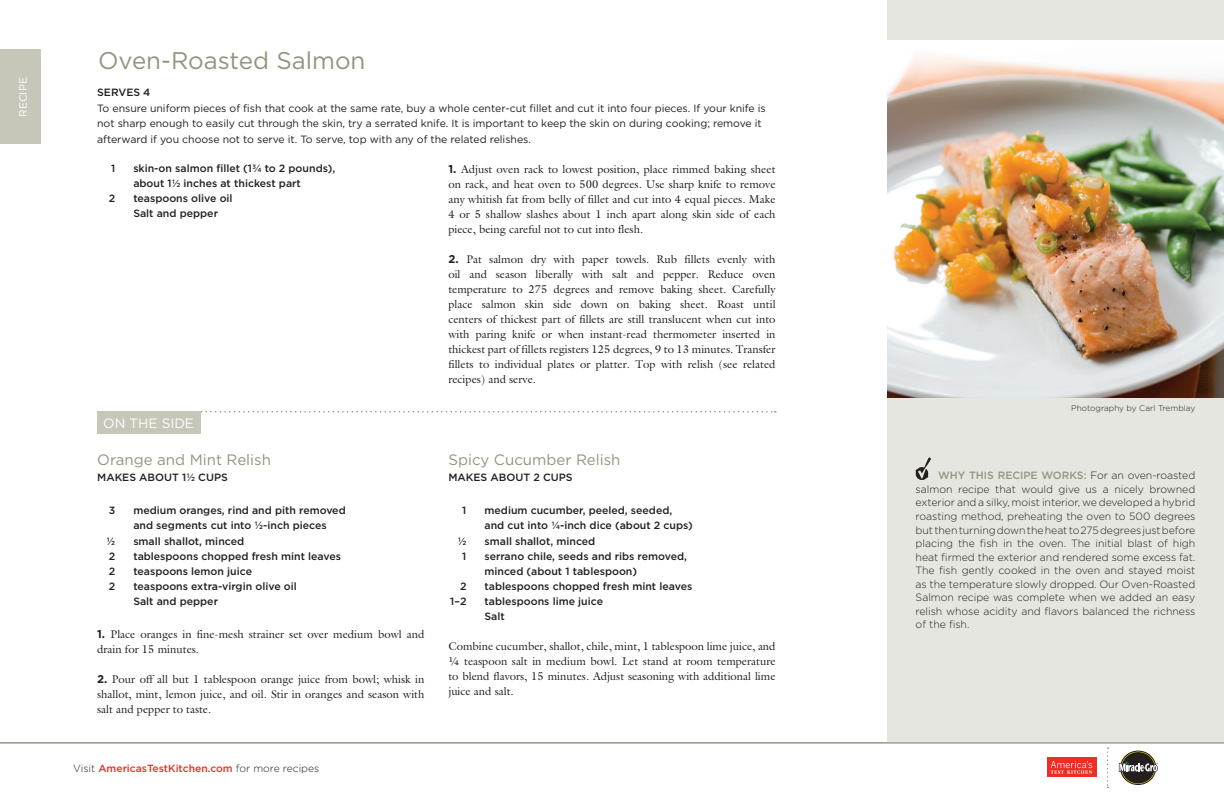
<style>
.page{position:relative;width:1224px;height:792px;background:#fff}
.page>*{position:absolute;margin:0;border:0;box-sizing:border-box;transform-origin:0 0}
.t1{font:24.2px "Gotham";color:#95937f}
.t2{font:15px "Gotham";color:#95937f}
.t3{font:13.6px "Gotham";color:#fff}
.t4{font:11.2px/15px "ITC Galliard OTF";color:#231f20;text-align:justify}
.t5{font:500 10.6px/15px "Gotham";color:#231f20}
.t6{font:300 10.6px/13.6px "Gotham";letter-spacing:-.005em;color:#231f20;text-align:justify}
.t7{font:10.6px/15.8px "Gotham";letter-spacing:-.005em;color:#231f20}
.t8{font:10.6px "Gotham";color:#fff}
.t9{font:500 10.4px "Gotham";color:#ee2e22}
.t10{font:300 8.2px "Gotham";color:#231f20}
.s1{font-family:"Gotham";font-weight:700}
.s2{font-weight:300;color:#231f20}
.s3{font-weight:500;color:#95937f}
</style>
<div class="page">
<svg style="left:1120px;top:751px;width:36px;height:34px"></svg>
<svg style="left:1119px;top:752px;width:39px;height:32px"></svg>
<svg style="left:1107px;top:747px;width:2px;height:41px"></svg>
<div style="left:1047px;top:757px;width:49px;height:20px;background:#ee2e22"></div>
<svg style="left:1051px;top:761px;width:41px;height:13px"></svg>
<svg style="left:201px;top:411px;width:575px;height:2px"></svg>
<div style="left:887px;top:0;width:337px;height:743px;background:#e6e6e1"></div>
<img style="left:887px;top:40px;width:337px;height:357px">
<svg style="left:915px;top:457px;width:16px;height:23px"></svg>
<div style="left:0;top:50px;width:41px;height:94px;background:#c7c7b9"></div>
<div style="left:97px;top:411px;width:104px;height:23px;background:#c7c7b9"></div>
<hr style="left:0;top:743px;width:1224px;height:1px;background:#95937f">
<p class="t8" style="left:16px;top:117px;width:41px;rotate:-90deg">RECIPE</p>
<h1 class="t1" style="left:98px;top:45px;width:269px">Oven-Roasted Salmon</h1>
<p class="t5" style="left:97px;top:84px;width:55px">SERVES 4</p>
<p class="t7" style="left:97px;top:100px;width:670px">To ensure uniform pieces of fish that cook at the same rate, buy a whole center-cut fillet and cut it into four pieces. If your knife is not sharp enough to easily cut through the skin, try a serrated knife. It is important to keep the skin on during cooking; remove it afterward if you choose not to serve it. To serve, top with any of the related relishes.</p>
<p class="t5" style="left:111px;top:161px;width:6px">1</p>
<p class="t5" style="left:133px;top:161px;width:203px">skin-on salmon fillet (1¾ to 2 pounds), about 1½ inches at thickest part</p>
<p class="t5" style="left:109px;top:191px;width:8px">2</p>
<p class="t5" style="left:133px;top:191px;width:101px">teaspoons olive oil<br>Salt and pepper</p>
<p class="t4" style="left:448px;top:161px;width:329px"><span class="s1">1.</span> Adjust oven rack to lowest position, place rimmed baking sheet on rack, and heat oven to 500 degrees. Use sharp knife to remove any whitish fat from belly of fillet and cut into 4 equal pieces. Make 4 or 5 shallow slashes about 1 inch apart along skin side of each piece, being careful not to cut into flesh.</p>
<p class="t4" style="left:448px;top:251px;width:329px"><span class="s1">2.</span> Pat salmon dry with paper towels. Rub fillets evenly with oil and season liberally with salt and pepper. Reduce oven temperature to 275 degrees and remove baking sheet. Carefully place salmon skin side down on baking sheet. Roast until centers of thickest part of fillets are still translucent when cut into with paring knife or when instant-read thermometer inserted in thickest part of fillets registers 125 degrees, 9 to 13 minutes. Transfer fillets to individual plates or platter. Top with relish (see related recipes) and serve.</p>
<p class="t3" style="left:103px;top:414px;width:92px">ON THE SIDE</p>
<h2 class="t2" style="left:97px;top:451px;width:175px">Orange and Mint Relish</h2>
<p class="t5" style="left:97px;top:470px;width:132px">MAKES ABOUT 1½ CUPS</p>
<p class="t5" style="left:109px;top:503px;width:8px">3</p>
<p class="t5" style="left:133px;top:503px;width:214px">medium oranges, rind and pith removed and segments cut into ½-inch pieces</p>
<p class="t5" style="left:107px;top:533px;width:10px">½</p>
<p class="t5" style="left:133px;top:533px;width:112px">small shallot, minced</p>
<p class="t5" style="left:109px;top:548px;width:8px">2</p>
<p class="t5" style="left:133px;top:548px;width:209px">tablespoons chopped fresh mint leaves</p>
<p class="t5" style="left:109px;top:563px;width:8px">2</p>
<p class="t5" style="left:133px;top:563px;width:120px">teaspoons lemon juice</p>
<p class="t5" style="left:109px;top:578px;width:8px">2</p>
<p class="t5" style="left:133px;top:578px;width:165px">teaspoons extra-virgin olive oil<br>Salt and pepper</p>
<p class="t4" style="left:97px;top:626px;width:329px"><span class="s1">1.</span> Place oranges in fine-mesh strainer set over medium bowl and drain for 15 minutes.</p>
<p class="t4" style="left:97px;top:672px;width:329px"><span class="s1">2.</span> Pour off all but 1 tablespoon orange juice from bowl; whisk in shallot, mint, lemon juice, and oil. Stir in oranges and season with salt and pepper to taste.</p>
<p class="t9" style="left:73px;top:761px;width:248px"><span class="s2">Visit</span> AmericasTestKitchen.com <span class="s2">for more recipes</span></p>
<h2 class="t2" style="left:448px;top:451px;width:174px">Spicy Cucumber Relish</h2>
<p class="t5" style="left:448px;top:470px;width:126px">MAKES ABOUT 2 CUPS</p>
<p class="t5" style="left:462px;top:503px;width:6px">1</p>
<p class="t5" style="left:485px;top:503px;width:210px">medium cucumber, peeled, seeded, and cut into ¼-inch dice (about 2 cups)</p>
<p class="t5" style="left:458px;top:533px;width:10px">½</p>
<p class="t5" style="left:485px;top:533px;width:112px">small shallot, minced</p>
<p class="t5" style="left:462px;top:548px;width:6px">1</p>
<p class="t5" style="left:485px;top:548px;width:204px">serrano chile, seeds and ribs removed, minced (about 1 tablespoon)</p>
<p class="t5" style="left:460px;top:578px;width:8px">2</p>
<p class="t5" style="left:485px;top:578px;width:209px">tablespoons chopped fresh mint leaves</p>
<p class="t5" style="left:450px;top:593px;width:18px">1–2</p>
<p class="t5" style="left:485px;top:593px;width:120px">tablespoons lime juice<br>Salt</p>
<p class="t4" style="left:448px;top:639px;width:329px">Combine cucumber, shallot, chile, mint, 1 tablespoon lime juice, and ¼ teaspoon salt in medium bowl. Let stand at room temperature to blend flavors, 15 minutes. Adjust seasoning with additional lime juice and salt.</p>
<p class="t10" style="left:1071px;top:403px;width:126px">Photography by Carl Tremblay</p>
<p class="t6" style="left:916px;top:468px;width:281px;text-indent:22px"><span class="s3">WHY THIS RECIPE WORKS:</span> For an oven-roasted salmon recipe that would give us a nicely browned exterior and a silky, moist interior, we developed a hybrid roasting method, preheating the oven to 500 degrees but then turning down the heat to 275 degrees just before placing the fish in the oven. The initial blast of high heat firmed the exterior and rendered some excess fat.<br>The fish gently cooked in the oven and stayed moist as the temperature slowly dropped. Our Oven-Roasted Salmon recipe was complete when we added an easy relish whose acidity and flavors balanced the richness of the fish.</p>
</div>
